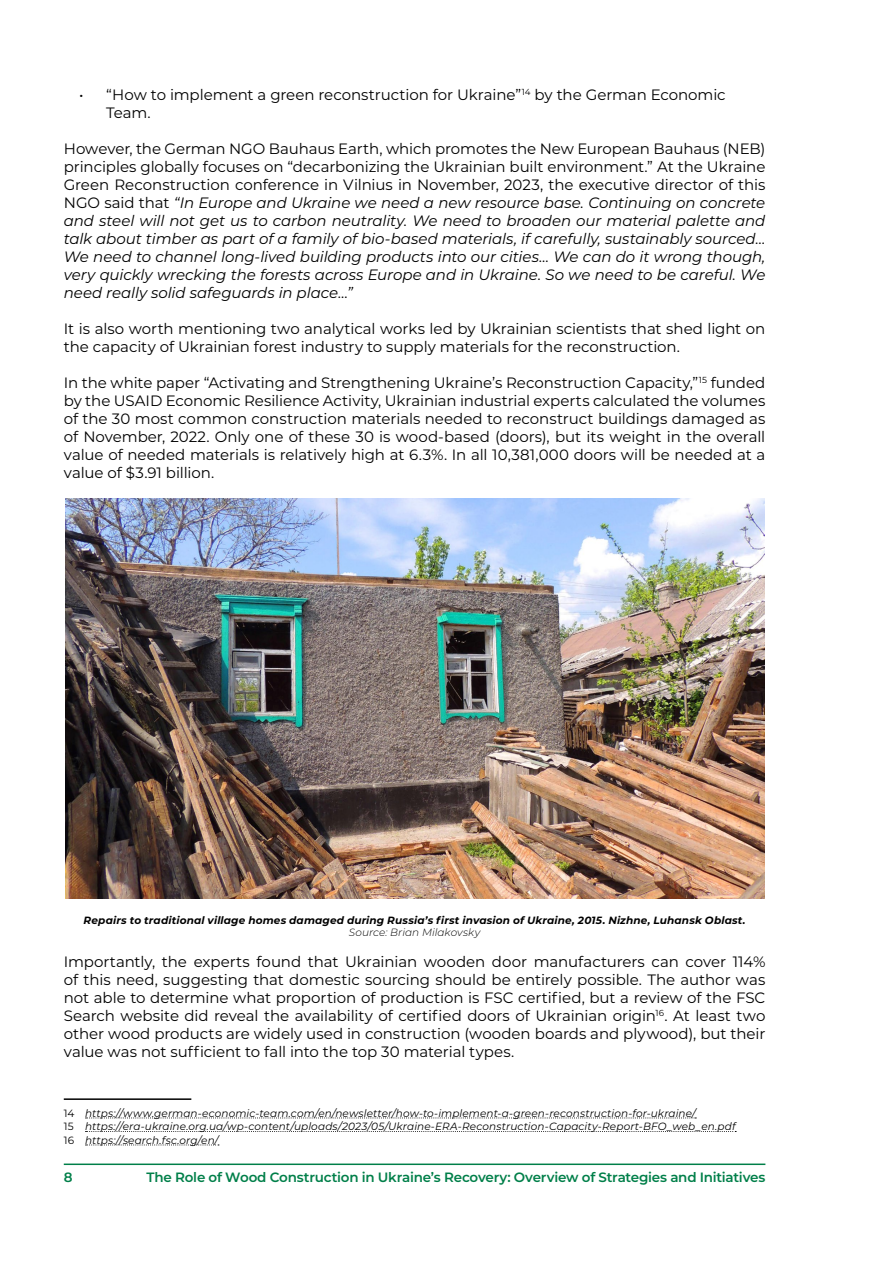
<style>
.page{position:relative;width:893px;height:1263px;background:#fff}
.page>*{position:absolute;margin:0;border:0;box-sizing:border-box;transform-origin:0 0}
.t1{font:15px/18px "Montserrat";letter-spacing:-.005em;color:#000}
.t2{font:italic 15px/18px "Montserrat";letter-spacing:-.005em;color:#000;text-align:justify}
.t3{font:600 13.5px "Montserrat";letter-spacing:-.015em;color:#007f49}
.t4{font:italic 10.5px/13.5px "Montserrat";letter-spacing:.01em;color:#000}
.t5{font:italic 700 10.5px "Montserrat";letter-spacing:.015em;color:#000}
.t6{font:italic 300 10.5px "Montserrat";letter-spacing:.005em;color:#000}
.s1{font-style:normal}
</style>
<div class="page">
<hr style="left:64px;top:1163px;width:701px;height:2px;background:#007f49">
<img style="left:65px;top:499px;width:699px;height:399px">
<hr style="left:64px;top:1098px;width:127px;height:2px;background:#000">
<svg style="left:86px;top:1117px;width:610px;height:1px"></svg>
<svg style="left:86px;top:1131px;width:650px;height:1px"></svg>
<svg style="left:86px;top:1144px;width:133px;height:1px"></svg>
<p class="t1" style="left:106px;top:85px;width:621px;text-indent:-27px">• “How to implement a green reconstruction for Ukraine”<sup>14</sup> by the German Economic<br>Team.</p>
<p class="t2" style="left:64px;top:139px;width:703px"><span class="s1">However, the German NGO Bauhaus Earth, which promotes the New European Bauhaus (NEB) principles globally focuses on “decarbonizing the Ukrainian built environment.” At the Ukraine Green Reconstruction conference in Vilnius in November, 2023, the executive director of this NGO said that</span> “In Europe and Ukraine we need a new resource base. Continuing on concrete and steel will not get us to carbon neutrality. We need to broaden our material palette and talk about timber as part of a family of bio-based materials, if carefully, sustainably sourced… We need to channel long-lived building products into our cities… We can do it wrong though, very quickly wrecking the forests across Europe and in Ukraine. So we need to be careful. We need really solid safeguards in place…”</p>
<p class="t1" style="left:64px;top:319px;width:703px">It is also worth mentioning two analytical works led by Ukrainian scientists that shed light on the capacity of Ukrainian forest industry to supply materials for the reconstruction.</p>
<p class="t1" style="left:64px;top:373px;width:703px;text-align:justify">In the white paper “Activating and Strengthening Ukraine’s Reconstruction Capacity,”<sup>15</sup> funded by the USAID Economic Resilience Activity, Ukrainian industrial experts calculated the volumes of the 30 most common construction materials needed to reconstruct buildings damaged as of November, 2022. Only one of these 30 is wood-based (doors), but its weight in the overall value of needed materials is relatively high at 6.3%. In all 10,381,000 doors will be needed at a value of $3.91 billion.</p>
<p class="t5" style="left:84px;top:912px;width:663px">Repairs to traditional village homes damaged during Russia’s first invasion of Ukraine, 2015. Nizhne, Luhansk Oblast.</p>
<p class="t6" style="left:349px;top:925px;width:133px">Source: Brian Milakovsky</p>
<p class="t1" style="left:64px;top:952px;width:703px;text-align:justify">Importantly, the experts found that Ukrainian wooden door manufacturers can cover 114% of this need, suggesting that domestic sourcing should be entirely possible. The author was not able to determine what proportion of production is FSC certified, but a review of the FSC Search website did reveal the availability of certified doors of Ukrainian origin<sup>16</sup>. At least two other wood products are widely used in construction (wooden boards and plywood), but their value was not sufficient to fall into the top 30 material types.</p>
<p class="t4" style="left:64px;top:1106px;width:673px"><span class="s1">14</span> https://www.german-economic-team.com/en/newsletter/how-to-implement-a-green-reconstruction-for-ukraine/<br><span class="s1">15</span> https://era-ukraine.org.ua/wp-content/uploads/2023/05/Ukraine-ERA-Reconstruction-Capacity-Report-BFO_web_en.pdf<br><span class="s1">16</span> https://search.fsc.org/en/</p>
<p class="t3" style="left:64px;top:1167px;width:10px">8</p>
<p class="t3" style="left:146px;top:1167px;width:620px">The Role of Wood Construction in Ukraine’s Recovery: Overview of Strategies and Initiatives</p>
</div>
